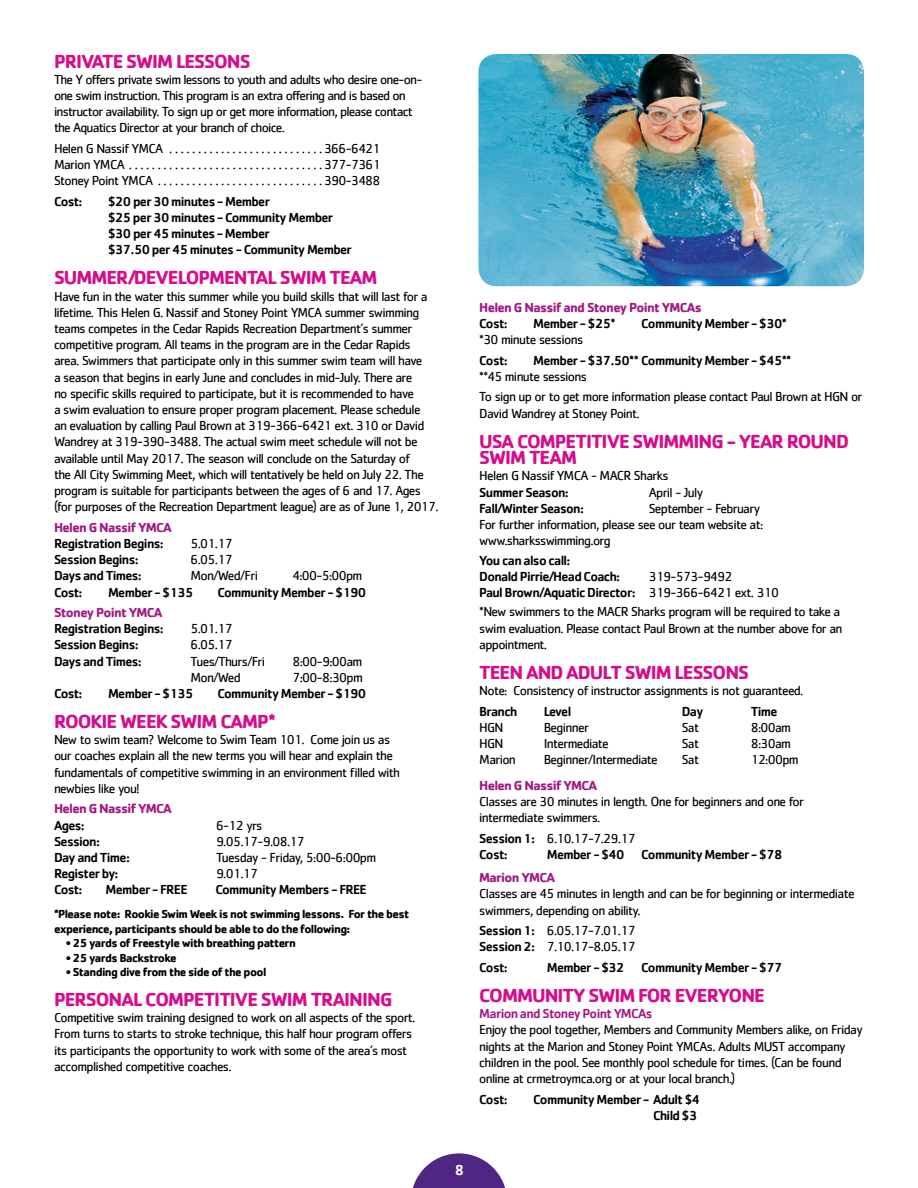
<style>
.page{position:relative;width:918px;height:1188px;background:#fff}
.page>*{position:absolute;margin:0;border:0;box-sizing:border-box;transform-origin:0 0}
.t1{font:700 19.5px/16.5px "Cachet";letter-spacing:-.05em;color:#d60c8c}
.t2{font:500 15px "Cachet";color:#fff}
.t3{font:13.5px/16.2px "Cachet";letter-spacing:-.05em;color:#000}
.t4{font:500 13.5px/16.2px "Cachet";letter-spacing:-.05em;color:#000}
.t5{font:700 13.5px "Cachet";letter-spacing:-.05em;color:#a21984}
.t6{font:500 13.5px "Cachet";letter-spacing:-.05em;color:#a21984}
.t7{font:700 12px/14.4px "Cachet";letter-spacing:-.05em;color:#000}
.s1{font-weight:500}
</style>
<div class="page">
<svg style="left:413px;top:1153px;width:92px;height:35px"></svg>
<img style="left:478px;top:54px;width:386px;height:232px">
<h1 class="t1" style="left:54px;top:52px;width:198px">PRIVATE SWIM LESSONS</h1>
<p class="t3" style="left:54px;top:71px;width:370px">The Y offers private swim lessons to youth and adults who desire one-on&shy;one swim instruction. This program is an extra offering and is based on instructor availability. To sign up or get more information, please contact the Aquatics Director at your branch of choice.</p>
<p class="t3" style="left:54px;top:140px;width:119px">Helen G Nassif YMCA ...........................</p>
<p class="t3" style="left:324px;top:140px;width:58px">366-6421</p>
<p class="t3" style="left:54px;top:156px;width:78px">Marion YMCA ..................................</p>
<p class="t3" style="left:324px;top:156px;width:58px">377-7361</p>
<p class="t3" style="left:54px;top:172px;width:105px">Stoney Point YMCA.............................</p>
<p class="t3" style="left:324px;top:172px;width:58px">390-3488</p>
<p class="t4" style="left:54px;top:193px;width:30px">Cost:</p>
<p class="t4" style="left:108px;top:193px;width:245px">$20 per 30 minutes - Member<br>$25 per 30 minutes - Community Member $30 per 45 minutes - Member<br>$37.50 per 45 minutes - Community Member</p>
<h1 class="t1" style="left:54px;top:269px;width:325px">SUMMER/DEVELOPMENTAL SWIM TEAM</h1>
<p class="t3" style="left:54px;top:288px;width:386px">Have fun in the water this summer while you build skills that will last for a lifetime. This Helen G. Nassif and Stoney Point YMCA summer swimming teams competes in the Cedar Rapids Recreation Department’s summer competitive program. All teams in the program are in the Cedar Rapids area. Swimmers that participate only in this summer swim team will have<br>a season that begins in early June and concludes in mid-July. There are<br>no specific skills required to participate, but it is recommended to have<br>a swim evaluation to ensure proper program placement. Please schedule<br>an evaluation by calling Paul Brown at 319-366-6421 ext. 310 or David Wandrey at 319-390-3488. The actual swim meet schedule will not be available until May 2017. The season will conclude on the Saturday of<br>the All City Swimming Meet, which will tentatively be held on July 22. The program is suitable for participants between the ages of 6 and 17. Ages (for purposes of the Recreation Department league) are as of June 1, 2017.</p>
<p class="t5" style="left:54px;top:518px;width:119px">Helen G Nassif YMCA</p>
<p class="t4" style="left:54px;top:535px;width:111px">Registration Begins:</p>
<p class="t3" style="left:191px;top:535px;width:44px">5.01.17</p>
<p class="t4" style="left:54px;top:551px;width:86px">Session Begins:</p>
<p class="t3" style="left:191px;top:551px;width:44px">6.05.17</p>
<p class="t4" style="left:54px;top:567px;width:89px">Days and Times:</p>
<p class="t3" style="left:190px;top:567px;width:69px">Mon/Wed/Fri</p>
<p class="t3" style="left:293px;top:567px;width:71px">4:00-5:00pm</p>
<p class="t4" style="left:54px;top:584px;width:30px">Cost:</p>
<p class="t4" style="left:108px;top:584px;width:87px">Member - $135</p>
<p class="t4" style="left:217px;top:584px;width:150px">Community Member - $190</p>
<p class="t5" style="left:54px;top:604px;width:110px">Stoney Point YMCA</p>
<p class="t4" style="left:54px;top:620px;width:111px">Registration Begins:</p>
<p class="t3" style="left:191px;top:620px;width:44px">5.01.17</p>
<p class="t4" style="left:54px;top:636px;width:86px">Session Begins:</p>
<p class="t3" style="left:191px;top:637px;width:44px">6.05.17</p>
<p class="t4" style="left:54px;top:653px;width:89px">Days and Times:</p>
<p class="t3" style="left:190px;top:653px;width:76px">Tues/Thurs/Fri</p>
<p class="t3" style="left:292px;top:653px;width:71px">8:00-9:00am</p>
<p class="t3" style="left:190px;top:669px;width:52px">Mon/Wed</p>
<p class="t3" style="left:293px;top:669px;width:72px">7:00-8:30pm</p>
<p class="t4" style="left:54px;top:685px;width:30px">Cost:</p>
<p class="t4" style="left:108px;top:685px;width:87px">Member - $135</p>
<p class="t4" style="left:217px;top:685px;width:150px">Community Member - $190</p>
<h1 class="t1" style="left:54px;top:713px;width:223px">ROOKIE WEEK SWIM CAMP*</h1>
<p class="t3" style="left:54px;top:731px;width:348px">New to swim team? Welcome to Swim Team 101. Come join us as our coaches explain all the new terms you will hear and explain the fundamentals of competitive swimming in an environment filled with newbies like you!</p>
<p class="t5" style="left:54px;top:800px;width:119px">Helen G Nassif YMCA</p>
<p class="t4" style="left:54px;top:817px;width:32px">Ages:</p>
<p class="t3" style="left:216px;top:817px;width:48px">6-12 yrs</p>
<p class="t4" style="left:54px;top:833px;width:47px">Session:</p>
<p class="t3" style="left:216px;top:833px;width:90px">9.05.17-9.08.17</p>
<p class="t4" style="left:54px;top:849px;width:77px">Day and Time:</p>
<p class="t3" style="left:216px;top:849px;width:162px">Tuesday - Friday, 5:00-6:00pm</p>
<p class="t4" style="left:54px;top:865px;width:66px">Register by:</p>
<p class="t3" style="left:216px;top:865px;width:44px">9.01.17</p>
<p class="t4" style="left:54px;top:881px;width:30px">Cost:</p>
<p class="t4" style="left:106px;top:881px;width:84px">Member - FREE</p>
<p class="t4" style="left:215px;top:881px;width:153px">Community Members - FREE</p>
<p class="t7" style="left:54px;top:907px;width:357px">*Please note: Rookie Swim Week is not swimming lessons. For the best experience, participants should be able to do the following:</p>
<p class="t7" style="left:66px;top:936px;width:232px">• 25 yards of Freestyle with breathing pattern</p>
<p class="t7" style="left:66px;top:950px;width:113px">• 25 yards Backstroke</p>
<p class="t7" style="left:66px;top:964px;width:202px">• Standing dive from the side of the pool</p>
<h1 class="t1" style="left:54px;top:991px;width:340px">PERSONAL COMPETITIVE SWIM TRAINING</h1>
<p class="t3" style="left:54px;top:1009px;width:363px">Competitive swim training designed to work on all aspects of the sport.<br>From turns to starts to stroke technique, this half hour program offers its participants the opportunity to work with some of the area’s most accomplished competitive coaches.</p>
<p class="t5" style="left:479px;top:299px;width:224px">Helen G Nassif and Stoney Point YMCAs</p>
<p class="t4" style="left:479px;top:315px;width:30px">Cost:</p>
<p class="t4" style="left:533px;top:315px;width:84px">Member - $25*</p>
<p class="t4" style="left:641px;top:315px;width:147px">Community Member - $30*</p>
<p class="t3" style="left:479px;top:331px;width:105px">*30 minute sessions</p>
<p class="t4" style="left:479px;top:352px;width:30px">Cost:</p>
<p class="t4" style="left:533px;top:352px;width:260px">Member - $37.50** Community Member - $45**</p>
<p class="t3" style="left:479px;top:366px;width:385px;line-height:20.5px">**45 minute sessions<br>To sign up or to get more information please contact Paul Brown at HGN or</p>
<p class="t3" style="left:479px;top:405px;width:162px">David Wandrey at Stoney Point.</p>
<h1 class="t1" style="left:479px;top:432px;width:371px">USA COMPETITIVE SWIMMING - YEAR ROUND<br>SWIM TEAM</h1>
<p class="t3" style="left:479px;top:467px;width:191px">Helen G Nassif YMCA - MACR Sharks</p>
<p class="t4" style="left:479px;top:484px;width:91px">Summer Season:</p>
<p class="t3" style="left:649px;top:484px;width:56px">April - July</p>
<p class="t4" style="left:479px;top:500px;width:106px">Fall/Winter Season:</p>
<p class="t3" style="left:479px;top:500px;width:286px;text-indent:170px">September - February<br>For further information, please see our team website at: www.sharksswimming.org</p>
<p class="t4" style="left:479px;top:552px;width:142px">You can also call:<br>Donald Pirrie/Head Coach:</p>
<p class="t3" style="left:479px;top:568px;width:301px;text-indent:170px">319-573-9492<br><span class="s1">Paul Brown/Aquatic Director:</span> 319-366-6421 ext. 310</p>
<p class="t3" style="left:479px;top:604px;width:365px">*New swimmers to the MACR Sharks program will be required to take a swim evaluation. Please contact Paul Brown at the number above for an appointment.</p>
<h1 class="t1" style="left:479px;top:663px;width:271px">TEEN AND ADULT SWIM LESSONS</h1>
<p class="t3" style="left:479px;top:682px;width:326px">Note: Consistency of instructor assignments is not guaranteed.</p>
<p class="t4" style="left:479px;top:703px;width:39px">Branch</p>
<p class="t4" style="left:544px;top:703px;width:29px">Level</p>
<p class="t4" style="left:682px;top:703px;width:23px">Day</p>
<p class="t4" style="left:751px;top:703px;width:28px">Time</p>
<p class="t3" style="left:479px;top:719px;width:26px">HGN</p>
<p class="t3" style="left:544px;top:719px;width:47px">Beginner</p>
<p class="t3" style="left:682px;top:719px;width:19px">Sat</p>
<p class="t3" style="left:751px;top:719px;width:42px">8:00am</p>
<p class="t3" style="left:479px;top:735px;width:26px">HGN</p>
<p class="t3" style="left:544px;top:735px;width:67px">Intermediate</p>
<p class="t3" style="left:682px;top:735px;width:19px">Sat</p>
<p class="t3" style="left:751px;top:735px;width:42px">8:30am</p>
<p class="t3" style="left:479px;top:751px;width:38px">Marion</p>
<p class="t3" style="left:544px;top:751px;width:116px">Beginner/Intermediate</p>
<p class="t3" style="left:682px;top:751px;width:19px">Sat</p>
<p class="t3" style="left:751px;top:751px;width:49px">12:00pm</p>
<p class="t5" style="left:479px;top:777px;width:119px">Helen G Nassif YMCA</p>
<p class="t3" style="left:479px;top:793px;width:326px">Classes are 30 minutes in length. One for beginners and one for intermediate swimmers.</p>
<p class="t3" style="left:479px;top:830px;width:158px"><span class="s1">Session 1:</span> 6.10.17-7.29.17<br><span class="s1">Cost:</span></p>
<p class="t4" style="left:547px;top:846px;width:237px">Member - $40 Community Member - $78</p>
<p class="t5" style="left:479px;top:869px;width:77px">Marion YMCA</p>
<p class="t3" style="left:479px;top:885px;width:377px">Classes are 45 minutes in length and can be for beginning or intermediate swimmers, depending on ability.</p>
<p class="t3" style="left:479px;top:922px;width:158px"><span class="s1">Session 1:</span> 6.05.17-7.01.17<br><span class="s1">Session 2:</span> 7.10.17-8.05.17</p>
<p class="t4" style="left:479px;top:959px;width:30px">Cost:</p>
<p class="t4" style="left:547px;top:959px;width:237px">Member - $32 Community Member - $77</p>
<h1 class="t1" style="left:479px;top:987px;width:287px">COMMUNITY SWIM FOR EVERYONE</h1>
<p class="t6" style="left:479px;top:1005px;width:175px">Marion and Stoney Point YMCAs</p>
<p class="t3" style="left:479px;top:1022px;width:385px">Enjoy the pool together, Members and Community Members alike, on Friday nights at the Marion and Stoney Point YMCAs. Adults MUST accompany children in the pool. See monthly pool schedule for times. (Can be found online at crmetroymca.org or at your local branch.)</p>
<p class="t4" style="left:479px;top:1091px;width:30px">Cost:</p>
<p class="t4" style="left:533px;top:1091px;width:168px;text-align:right">Community Member - Adult $4<br>Child $3</p>
<p class="t2" style="left:455px;top:1160px;width:11px">8</p>
</div>
